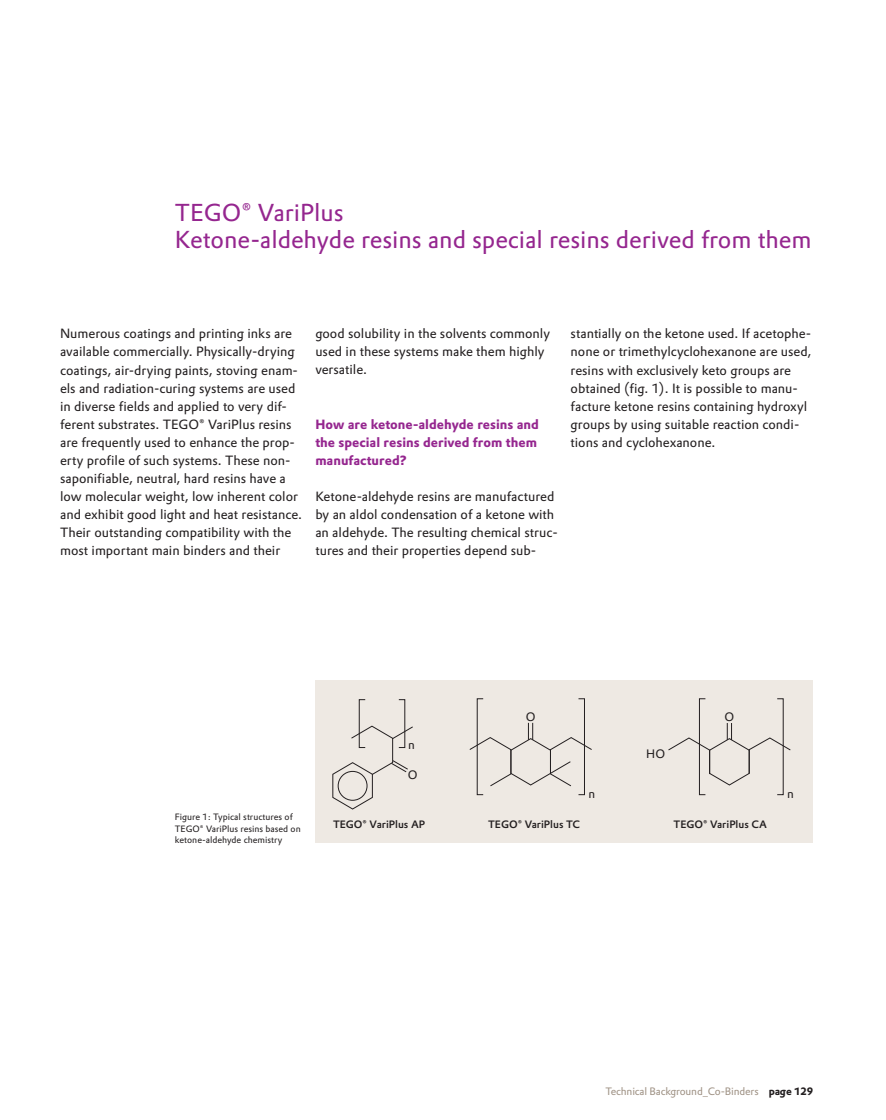
<style>
.page{position:relative;width:886px;height:1120px;background:#fff}
.page>*{position:absolute;margin:0;border:0;box-sizing:border-box;transform-origin:0 0}
.t1{font:24px/27px "Evonik Prokyon";color:#95268f}
.t2{font:13.2px/18px "Evonik Prokyon";color:#231f20}
.t3{font:700 13.2px/18px "Evonik Prokyon";color:#95268f}
.t4{font:12px "Evonik Prokyon";color:#231f20}
.t5{font:500 10.5px "Evonik Prokyon";color:#231f20}
.t6{font:10.5px "Evonik Prokyon";letter-spacing:-.015em;color:#a09386}
.t7{font:9px/11.2px "Evonik Prokyon";color:#231f20}
.s1{font-weight:700;color:#231f20}
</style>
<div class="page">
<div style="left:315px;top:680px;width:498px;height:162px;background:#eee9e3"></div>
<svg style="left:469px;top:722px;width:123px;height:65px"></svg>
<div style="left:578px;top:698px;width:7px;height:97px;border:1px solid #231f20"></div>
<div style="left:476px;top:698px;width:7px;height:97px;border:1px solid #231f20"></div>
<svg style="left:668px;top:723px;width:123px;height:63px"></svg>
<div style="left:699px;top:698px;width:6px;height:97px;border:1px solid #231f20"></div>
<svg style="left:332px;top:725px;width:81px;height:85px"></svg>
<div style="left:359px;top:699px;width:6px;height:49px;border:1px solid #231f20"></div>
<div style="left:338px;top:770px;width:29px;height:30px;border:1px solid #231f20;border-radius:50%"></div>
<h1 class="t1" style="left:175px;top:202px;width:638px">TEGO® VariPlus<br>Ketone-aldehyde resins and special resins derived from them</h1>
<p class="t2" style="left:60px;top:326px;width:243px">Numerous coatings and printing inks are available commercially. Physically-drying coatings, air-drying paints, stoving enam&shy;els and radiation-curing systems are used in diverse fields and applied to very dif&shy;ferent substrates. TEGO® VariPlus resins are frequently used to enhance the prop&shy;erty profile of such systems. These non&shy;saponifiable, neutral, hard resins have a low molecular weight, low inherent color and exhibit good light and heat resistance.<br>Their outstanding compatibility with the most important main binders and their</p>
<p class="t2" style="left:315px;top:326px;width:236px">good solubility in the solvents commonly used in these systems make them highly versatile.</p>
<p class="t3" style="left:315px;top:416px;width:225px">How are ketone-aldehyde resins and the special resins derived from them manufactured?</p>
<p class="t2" style="left:315px;top:488px;width:244px">Ketone-aldehyde resins are manufactured by an aldol condensation of a ketone with an aldehyde. The resulting chemical struc&shy;tures and their properties depend sub-</p>
<p class="t2" style="left:570px;top:326px;width:242px">stantially on the ketone used. If acetophe&shy;none or trimethylcyclohexanone are used, resins with exclusively keto groups are obtained (fig. 1). It is possible to manu&shy;facture ketone resins containing hydroxyl groups by using suitable reaction condi&shy;tions and cyclohexanone.</p>
<p class="t4" style="left:408px;top:739px;width:8px">n</p>
<p class="t4" style="left:407px;top:769px;width:11px">O</p>
<p class="t4" style="left:525px;top:711px;width:11px">O</p>
<p class="t4" style="left:588px;top:788px;width:8px">n</p>
<p class="t4" style="left:646px;top:748px;width:20px">HO</p>
<p class="t4" style="left:724px;top:711px;width:11px">O</p>
<p class="t4" style="left:787px;top:788px;width:8px">n</p>
<p class="t7" style="left:175px;top:812px;width:127px">Figure 1: Typical structures of<br>TEGO® VariPlus resins based on ketone-aldehyde chemistry</p>
<p class="t5" style="left:333px;top:820px;width:94px">TEGO® VariPlus AP</p>
<p class="t5" style="left:488px;top:820px;width:93px">TEGO® VariPlus TC</p>
<p class="t5" style="left:673px;top:820px;width:95px">TEGO® VariPlus CA</p>
<p class="t6" style="left:605px;top:1086px;width:209px">Technical Background_Co-Binders <span class="s1">page 129</span></p>
</div>
